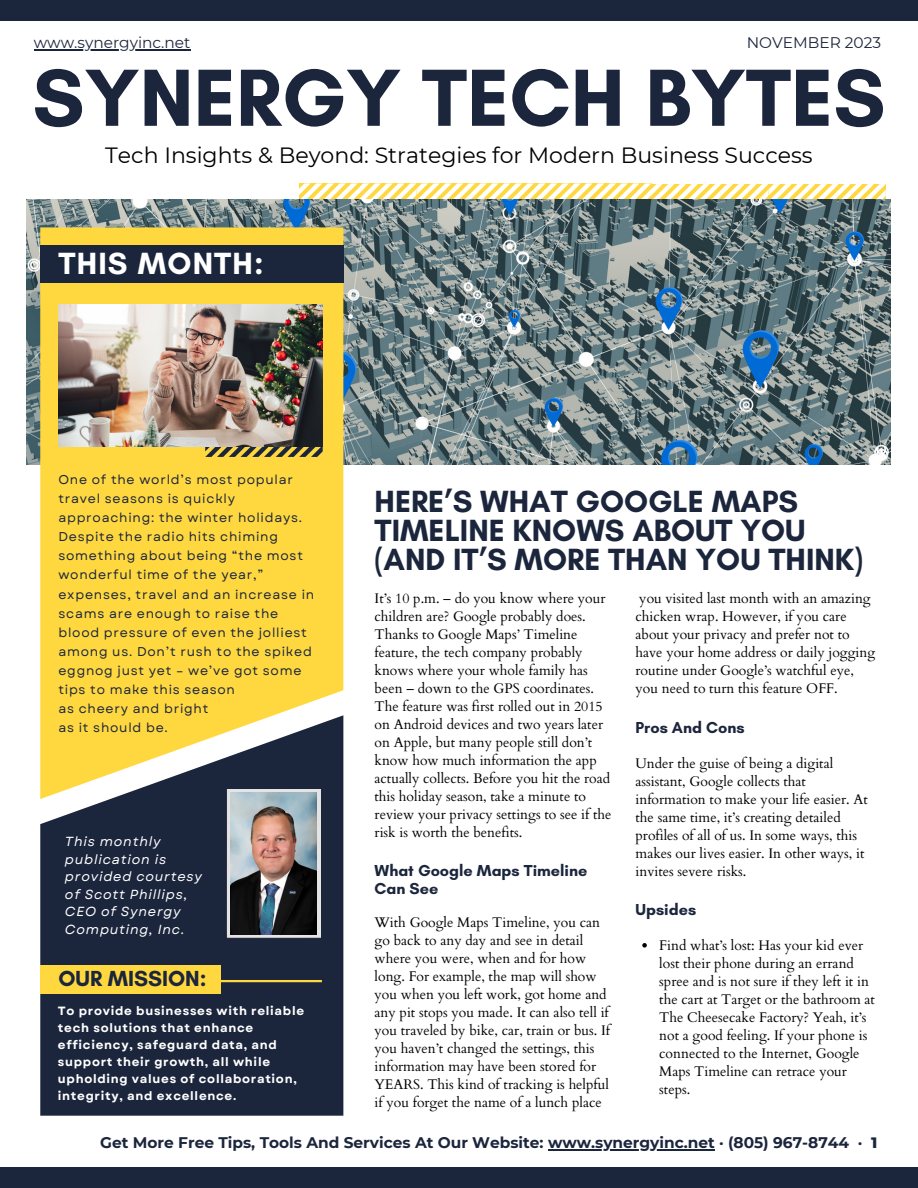
<style>
.page{position:relative;width:918px;height:1188px;background:#fff}
.page>*{position:absolute;margin:0;border:0;box-sizing:border-box;transform-origin:0 0}
.t1{font:700 82.5px "Glacial Indifference";color:#1b253c}
.t2{font:700 31.2px/29.2px "Glacial Indifference";color:#1b253c}
.t3{font:700 31.2px "Glacial Indifference";letter-spacing:.04em;color:#fff}
.t4{font:700 22.2px "Glacial Indifference";color:#1b253c}
.t5{font:22.05px "Montserrat";color:#000}
.t6{font:700 16.2px/18px "Glacial Indifference";color:#1b253c}
.t7{font:700 15.45px "Montserrat";color:#1b253c}
.t8{font:15.45px "Montserrat";color:#1b253c}
.t9{font:13.95px/18px "Cardo";color:#000}
.t10{font:italic 13.2px/17.5px "Garet";letter-spacing:.06em;color:#fff}
.t11{font:12.75px/19.2px "Garet";letter-spacing:.06em;color:#1b253c}
.t12{font:700 12px/17px "Garet";letter-spacing:.06em;color:#fff}
.s1{font-weight:800}
</style>
<div class="page">
<div style="left:0;top:1px;width:918px;height:20px;background:#1b253c"></div>
<div style="left:0;top:1168px;width:918px;height:20px;background:#1b253c"></div>
<hr style="left:548px;top:1149px;width:167px;height:1px;background:#1b253c">
<svg style="left:299px;top:183px;width:587px;height:16px"></svg>
<img style="left:27px;top:199px;width:864px;height:266px">
<div style="left:40px;top:227px;width:303px;height:488px;background:#ffd840"></div>
<svg style="left:40px;top:715px;width:303px;height:401px;background:#41454a"></svg>
<hr style="left:65px;top:980px;width:257px;height:2px;background:#ffd840">
<div style="left:40px;top:966px;width:180px;height:28px;background:#ffd840"></div>
<div style="left:40px;top:245px;width:303px;height:37px;background:#1b253c"></div>
<svg style="left:642px;top:943px;width:5px;height:5px"></svg>
<svg style="left:205px;top:447px;width:117px;height:10px"></svg>
<img style="left:58px;top:305px;width:265px;height:142px">
<hr style="left:34px;top:49px;width:156px;height:2px;background:#1b253c">
<img style="left:227px;top:789px;width:93px;height:150px">
<p class="t8" style="left:34px;top:33px;width:158px">www.synergyinc.net</p>
<p class="t8" style="left:747px;top:33px;width:136px">NOVEMBER 2023</p>
<p class="t1" style="left:33px;top:47px;width:854px">SYNERGY TECH BYTES</p>
<p class="t5" style="left:105px;top:141px;width:709px">Tech Insights &amp; Beyond: Strategies for Modern Business Success</p>
<p class="t3" style="left:58px;top:244px;width:207px">THIS MONTH:</p>
<p class="t11" style="left:58px;top:470px;width:257px">One of the world’s most popular travel seasons is quickly approaching: the winter holidays.<br>Despite the radio hits chiming something about being “the most wonderful time of the year,” expenses, travel and an increase in scams are enough to raise the blood pressure of even the jolliest among us. Don’t rush to the spiked eggnog just yet – we’ve got some tips to make this season</p>
<p class="t11" style="left:58px;top:699px;width:151px">as cheery and bright</p>
<p class="t11" style="left:58px;top:718px;width:111px">as it should be.</p>
<p class="t10" style="left:65px;top:833px;width:97px">This monthly</p>
<p class="t10" style="left:65px;top:850px;width:103px">publication is</p>
<p class="t10" style="left:65px;top:868px;width:139px">provided courtesy</p>
<p class="t10" style="left:65px;top:885px;width:124px">of Scott Phillips,<br>CEO of Synergy<br>Computing, Inc.</p>
<p class="t4" style="left:58px;top:965px;width:150px">OUR MISSION:</p>
<p class="t12" style="left:58px;top:1003px;width:248px">To provide businesses with reliable tech solutions that enhance efficiency, safeguard data, and support their growth, all while upholding values of collaboration, integrity, and excellence.</p>
<p class="t2" style="left:375px;top:486px;width:433px">HERE’S WHAT GOOGLE MAPS<br>TIMELINE KNOWS ABOUT YOU</p>
<p class="t2" style="left:375px;top:545px;width:490px">(AND IT’S MORE THAN YOU THINK)</p>
<p class="t9" style="left:375px;top:590px;width:238px">It’s 10 p.m. – do you know where your children are? Google probably does.<br>Thanks to Google Maps’ Timeline feature, the tech company probably knows where your whole family has been – down to the GPS coordinates.<br>The feature was first rolled out in 2015 on Android devices and two years later on Apple, but many people still don’t know how much information the app actually collects. Before you hit the road this holiday season, take a minute to review your privacy settings to see if the risk is worth the benefits.</p>
<p class="t6" style="left:375px;top:861px;width:214px">What Google Maps Timeline<br>Can See</p>
<p class="t9" style="left:375px;top:914px;width:237px">With Google Maps Timeline, you can go back to any day and see in detail where you were, when and for how long. For example, the map will show you when you left work, got home and any pit stops you made. It can also tell if you traveled by bike, car, train or bus. If you haven’t changed the settings, this information may have been stored for YEARS. This kind of tracking is helpful if you forget the name of a lunch place</p>
<p class="t9" style="left:636px;top:590px;width:241px">you visited last month with an amazing chicken wrap. However, if you care about your privacy and prefer not to have your home address or daily jogging routine under Google’s watchful eye, you need to turn this feature OFF.</p>
<p class="t6" style="left:636px;top:718px;width:111px">Pros And Cons</p>
<p class="t9" style="left:636px;top:754px;width:234px">Under the guise of being a digital assistant, Google collects that information to make your life easier. At the same time, it’s creating detailed profiles of all of us. In some ways, this makes our lives easier. In other ways, it invites severe risks.</p>
<p class="t6" style="left:636px;top:900px;width:62px">Upsides</p>
<p class="t9" style="left:659px;top:936px;width:217px">Find what’s lost: Has your kid ever lost their phone during an errand spree and is not sure if they left it in the cart at Target or the bathroom at<br>The Cheesecake Factory? Yeah, it’s not a good feeling. If your phone is connected to the Internet, Google<br>Maps Timeline can retrace your steps.</p>
<p class="t7" style="left:100px;top:1133px;width:779px">Get More Free Tips, Tools And Services At Our Website: www.synergyinc.net · (805) 967-8744 · <span class="s1">1</span></p>
</div>
